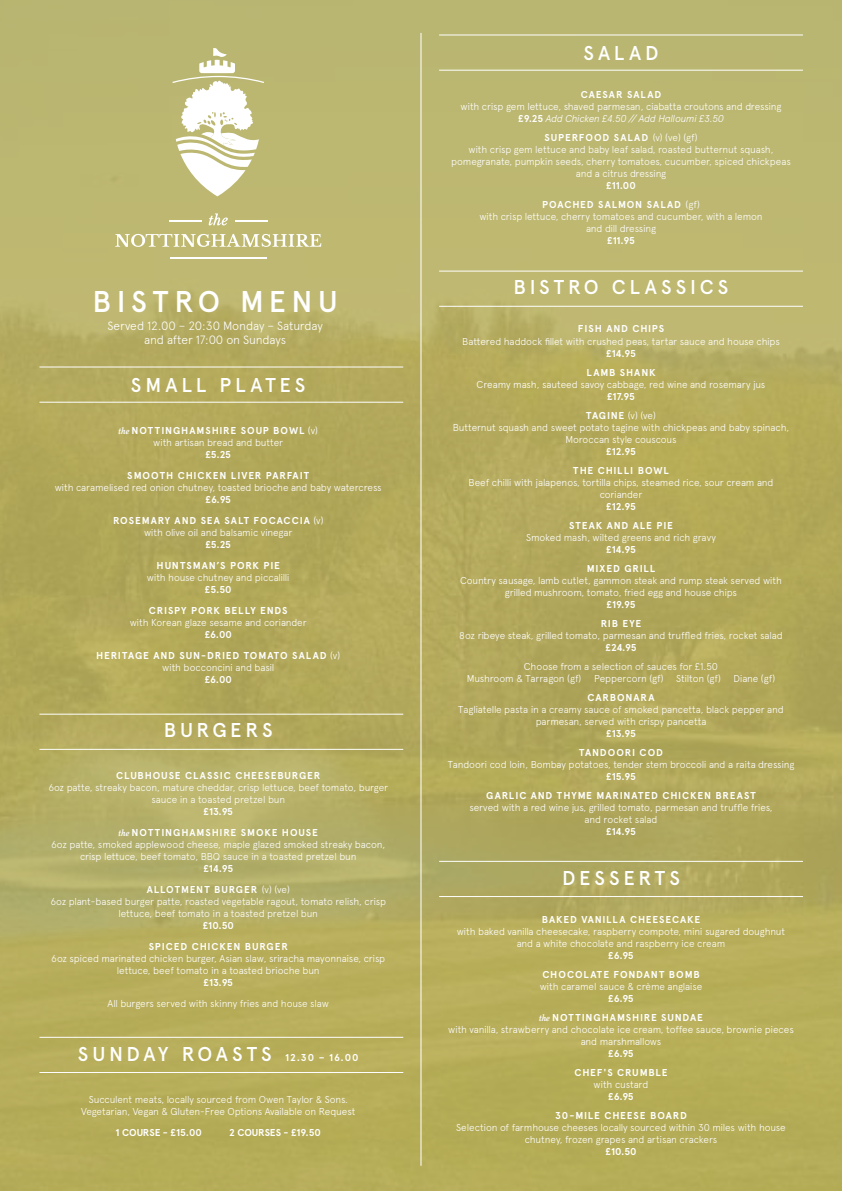
<style>
.page{position:relative;width:842px;height:1191px;background:#fff}
.page>*{position:absolute;margin:0;border:0;box-sizing:border-box;transform-origin:0 0}
.t1{font:500 30px "Apercu";letter-spacing:.185em;color:#fff}
.t2{font:500 20px "Apercu";letter-spacing:.19em;color:#fff}
.t3{font:300 12px/14.4px "Apercu";letter-spacing:-.01em;color:#fff;text-align:center}
.t4{font:300 10px/12px "Apercu";letter-spacing:-.01em;color:#fff;text-align:center}
.t5{font:700 10px/19px "Apercu";letter-spacing:.085em;color:#fff;text-align:center}
.t6{font:700 10px "Apercu";letter-spacing:-.01em;color:#fff}
.t7{font:700 10px/19px "Apercu";letter-spacing:.065em;color:#fff;text-align:center}
.s1{font-family:"Baskerville";font-weight:600;font-style:italic}
.s2{font-weight:700}
.s3{font-weight:300}
.s4{font-weight:700;font-size:10px}
.s5{font-style:italic}
</style>
<div class="page">
<img style="left:0;top:0;width:842px;height:1191px">
<hr style="left:170px;top:257px;width:97px;height:2px;background:#fff">
<svg style="left:209px;top:213px;width:19px;height:12px"></svg>
<svg style="left:115px;top:234px;width:206px;height:13px"></svg>
<hr style="left:169px;top:220px;width:33px;height:1px;background:#fff">
<hr style="left:235px;top:220px;width:33px;height:1px;background:#fff">
<svg style="left:172px;top:48px;width:92px;height:148px"></svg>
<hr style="left:420px;top:33px;width:1px;height:1132px;background:#fff">
<hr style="left:39px;top:366px;width:364px;height:1px;background:#fff">
<hr style="left:39px;top:402px;width:364px;height:1px;background:#fff">
<hr style="left:439px;top:35px;width:364px;height:1px;background:#fff">
<hr style="left:439px;top:70px;width:364px;height:1px;background:#fff">
<hr style="left:439px;top:271px;width:364px;height:1px;background:#fff">
<hr style="left:439px;top:306px;width:364px;height:1px;background:#fff">
<hr style="left:439px;top:861px;width:364px;height:1px;background:#fff">
<hr style="left:439px;top:896px;width:364px;height:1px;background:#fff">
<hr style="left:39px;top:713px;width:364px;height:1px;background:#fff">
<hr style="left:39px;top:749px;width:364px;height:1px;background:#fff">
<hr style="left:39px;top:1037px;width:364px;height:1px;background:#fff">
<hr style="left:39px;top:1072px;width:364px;height:1px;background:#fff">
<h1 class="t1" style="left:93px;top:283px;width:247px">BISTRO MENU</h1>
<p class="t3" style="left:108px;top:318px;width:217px">Served 12.00 – 20:30 Monday – Saturday and after 17:00 on Sundays</p>
<h2 class="t2" style="left:131px;top:373px;width:176px">SMALL PLATES</h2>
<p class="t4" style="left:119px;top:424px;width:201px"><span class="s1">the</span> <span class="s2">NOTTINGHAMSHIRE SOUP BOWL</span> (v) with artisan bread and butter</p>
<p class="t5" style="left:127px;top:444px;width:183px;line-height:21px">£5.25<br>SMOOTH CHICKEN LIVER PARFAIT</p>
<p class="t4" style="left:55px;top:481px;width:329px">with caramelised red onion chutney, toasted brioche and baby watercress</p>
<p class="t5" style="left:113px;top:489px;width:212px;line-height:21px">£6.95<br>ROSEMARY AND SEA SALT FOCACCIA <span class="s3">(v)</span></p>
<p class="t4" style="left:144px;top:526px;width:150px">with olive oil and balsamic vinegar</p>
<p class="t5" style="left:157px;top:534px;width:125px;line-height:21px">£5.25<br>HUNTSMAN’S PORK PIE</p>
<p class="t4" style="left:147px;top:571px;width:144px">with house chutney and piccalilli</p>
<p class="t5" style="left:149px;top:579px;width:140px;line-height:21px">£5.50<br>CRISPY PORK BELLY ENDS</p>
<p class="t4" style="left:130px;top:616px;width:178px">with Korean glaze sesame and coriander</p>
<p class="t5" style="left:96px;top:624px;width:245px;line-height:21px">£6.00<br>HERITAGE AND SUN-DRIED TOMATO SALAD <span class="s3">(v)</span></p>
<p class="t4" style="left:162px;top:661px;width:114px">with bocconcini and basil</p>
<p class="t5" style="left:205px;top:670px;width:29px">£6.00</p>
<h2 class="t2" style="left:164px;top:718px;width:110px">BURGERS</h2>
<p class="t5" style="left:116px;top:766px;width:206px">CLUBHOUSE CLASSIC CHEESEBURGER</p>
<p class="t4" style="left:48px;top:781px;width:341px">6oz patte, streaky bacon, mature cheddar, crisp lettuce, beef tomato, burger sauce in a toasted pretzel bun</p>
<p class="t5" style="left:119px;top:801px;width:201px;line-height:21px">£13.95<br><span class="s1">the</span> NOTTINGHAMSHIRE SMOKE HOUSE</p>
<p class="t4" style="left:51px;top:838px;width:336px">6oz patte, smoked applewood cheese, maple glazed smoked streaky bacon, crisp lettuce, beef tomato, BBQ sauce in a toasted pretzel bun</p>
<p class="t5" style="left:147px;top:858px;width:145px;line-height:21px">£14.95<br>ALLOTMENT BURGER <span class="s3">(v) (ve)</span></p>
<p class="t4" style="left:50px;top:895px;width:337px">6oz plant-based burger patte, roasted vegetable ragout, tomato relish, crisp lettuce, beef tomato in a toasted pretzel bun</p>
<p class="t5" style="left:149px;top:915px;width:141px;line-height:21px">£10.50<br>SPICED CHICKEN BURGER</p>
<p class="t4" style="left:51px;top:952px;width:335px">6oz spiced marinated chicken burger, Asian slaw, sriracha mayonnaise, crisp lettuce, beef tomato in a toasted brioche bun</p>
<p class="t5" style="left:203px;top:973px;width:31px">£13.95</p>
<p class="t4" style="left:108px;top:997px;width:223px">All burgers served with skinny fries and house slaw</p>
<h2 class="t2" style="left:78px;top:1042px;width:282px">SUNDAY ROASTS <span class="s4">12.30 – 16.00</span></h2>
<p class="t4" style="left:81px;top:1093px;width:276px">Succulent meats, locally sourced from Owen Taylor &amp; Sons.<br>Vegetarian, Vegan &amp; Gluten-Free Options Available on Request</p>
<p class="t6" style="left:116px;top:1126px;width:88px">1 COURSE - £15.00</p>
<p class="t6" style="left:229px;top:1126px;width:93px">2 COURSES - £19.50</p>
<h2 class="t2" style="left:583px;top:41px;width:77px">SALAD</h2>
<p class="t5" style="left:581px;top:85px;width:82px">CAESAR SALAD</p>
<p class="t4" style="left:461px;top:101px;width:322px">with crisp gem lettuce, shaved parmesan, ciabatta croutons and dressing <span class="s2">£9.25</span> <span class="s5">Add Chicken £4.50 // Add Halloumi £3.50</span></p>
<p class="t4" style="left:451px;top:132px;width:341px"><span class="s2">SUPERFOOD SALAD</span> (v) (ve) (gf)<br>with crisp gem lettuce and baby leaf salad, roasted butternut squash, pomegranate, pumpkin seeds, cherry tomatoes, cucumber, spiced chickpeas and a citrus dressing</p>
<p class="t5" style="left:542px;top:176px;width:159px">£11.00<br>POACHED SALMON SALAD <span class="s3">(gf)</span></p>
<p class="t4" style="left:479px;top:211px;width:285px">with crisp lettuce, cherry tomatoes and cucumber, with a lemon and dill dressing</p>
<p class="t5" style="left:607px;top:231px;width:29px">£11.95</p>
<h2 class="t2" style="left:514px;top:275px;width:216px">BISTRO CLASSICS</h2>
<p class="t5" style="left:578px;top:319px;width:88px">FISH AND CHIPS</p>
<p class="t4" style="left:462px;top:335px;width:319px">Battered haddock fillet with crushed peas, tartar sauce and house chips</p>
<p class="t5" style="left:587px;top:343px;width:70px">£14.95<br>LAMB SHANK</p>
<p class="t4" style="left:477px;top:378px;width:290px">Creamy mash, sauteed savoy cabbage, red wine and rosemary jus</p>
<p class="t5" style="left:586px;top:386px;width:71px">£17.95<br>TAGINE <span class="s3">(v) (ve)</span></p>
<p class="t4" style="left:453px;top:421px;width:338px">Butternut squash and sweet potato tagine with chickpeas and baby spinach,<br>Moroccan style couscous</p>
<p class="t5" style="left:573px;top:441px;width:97px">£12.95<br>THE CHILLI BOWL</p>
<p class="t4" style="left:469px;top:476px;width:306px">Beef chilli with jalapenos, tortilla chips, steamed rice, sour cream and coriander</p>
<p class="t5" style="left:569px;top:496px;width:106px">£12.95<br>STEAK AND ALE PIE</p>
<p class="t4" style="left:526px;top:531px;width:191px">Smoked mash, wilted greens and rich gravy</p>
<p class="t5" style="left:587px;top:539px;width:70px">£14.95<br>MIXED GRILL</p>
<p class="t4" style="left:460px;top:574px;width:323px">Country sausage, lamb cutlet, gammon steak and rump steak served with grilled mushroom, tomato, fried egg and house chips</p>
<p class="t7" style="left:601px;top:594px;width:42px">£19.95<br>RIB EYE</p>
<p class="t4" style="left:459px;top:629px;width:325px">8oz ribeye steak, grilled tomato, parmesan and truffled fries, rocket salad</p>
<p class="t5" style="left:605px;top:637px;width:33px">£24.95</p>
<p class="t4" style="left:467px;top:660px;width:253px;text-align:left;text-indent:57px">Choose from a selection of sauces for £1.50<br>Mushroom &amp; Tarragon (gf)</p>
<p class="t4" style="left:594px;top:672px;width:71px">Peppercorn (gf)</p>
<p class="t4" style="left:676px;top:672px;width:46px">Stilton (gf)</p>
<p class="t4" style="left:734px;top:672px;width:43px">Diane (gf)</p>
<p class="t5" style="left:588px;top:687px;width:68px">CARBONARA</p>
<p class="t4" style="left:458px;top:703px;width:327px">Tagliatelle pasta in a creamy sauce of smoked pancetta, black pepper and parmesan, served with crispy pancetta</p>
<p class="t5" style="left:579px;top:723px;width:85px">£13.95<br>TANDOORI COD</p>
<p class="t4" style="left:448px;top:758px;width:348px">Tandoori cod loin, Bombay potatoes, tender stem broccoli and a raita dressing</p>
<p class="t5" style="left:486px;top:766px;width:271px">£15.95<br>GARLIC AND THYME MARINATED CHICKEN BREAST</p>
<p class="t4" style="left:469px;top:801px;width:305px">served with a red wine jus, grilled tomato, parmesan and truffle fries, and rocket salad</p>
<p class="t5" style="left:606px;top:821px;width:31px">£14.95</p>
<h2 class="t2" style="left:562px;top:865px;width:119px">DESSERTS</h2>
<p class="t5" style="left:542px;top:909px;width:160px">BAKED VANILLA CHEESECAKE</p>
<p class="t4" style="left:457px;top:925px;width:330px">with baked vanilla cheesecake, raspberry compote, mini sugared doughnut and a white chocolate and raspberry ice cream</p>
<p class="t5" style="left:542px;top:945px;width:159px">£6.95<br>CHOCOLATE FONDANT BOMB</p>
<p class="t4" style="left:540px;top:980px;width:164px">with caramel sauce &amp; crème anglaise</p>
<p class="t5" style="left:539px;top:988px;width:165px">£6.95<br><span class="s1">the</span> NOTTINGHAMSHIRE SUNDAE</p>
<p class="t4" style="left:448px;top:1023px;width:347px">with vanilla, strawberry and chocolate ice cream, toffee sauce, brownie pieces and marshmallows</p>
<p class="t5" style="left:574px;top:1043px;width:95px">£6.95<br>CHEF'S CRUMBLE</p>
<p class="t4" style="left:594px;top:1078px;width:56px">with custard</p>
<p class="t5" style="left:555px;top:1086px;width:133px">£6.95<br>30-MILE CHEESE BOARD</p>
<p class="t4" style="left:456px;top:1121px;width:331px">Selection of farmhouse cheeses locally sourced within 30 miles with house chutney, frozen grapes and artisan crackers</p>
<p class="t5" style="left:605px;top:1141px;width:33px">£10.50</p>
</div>
